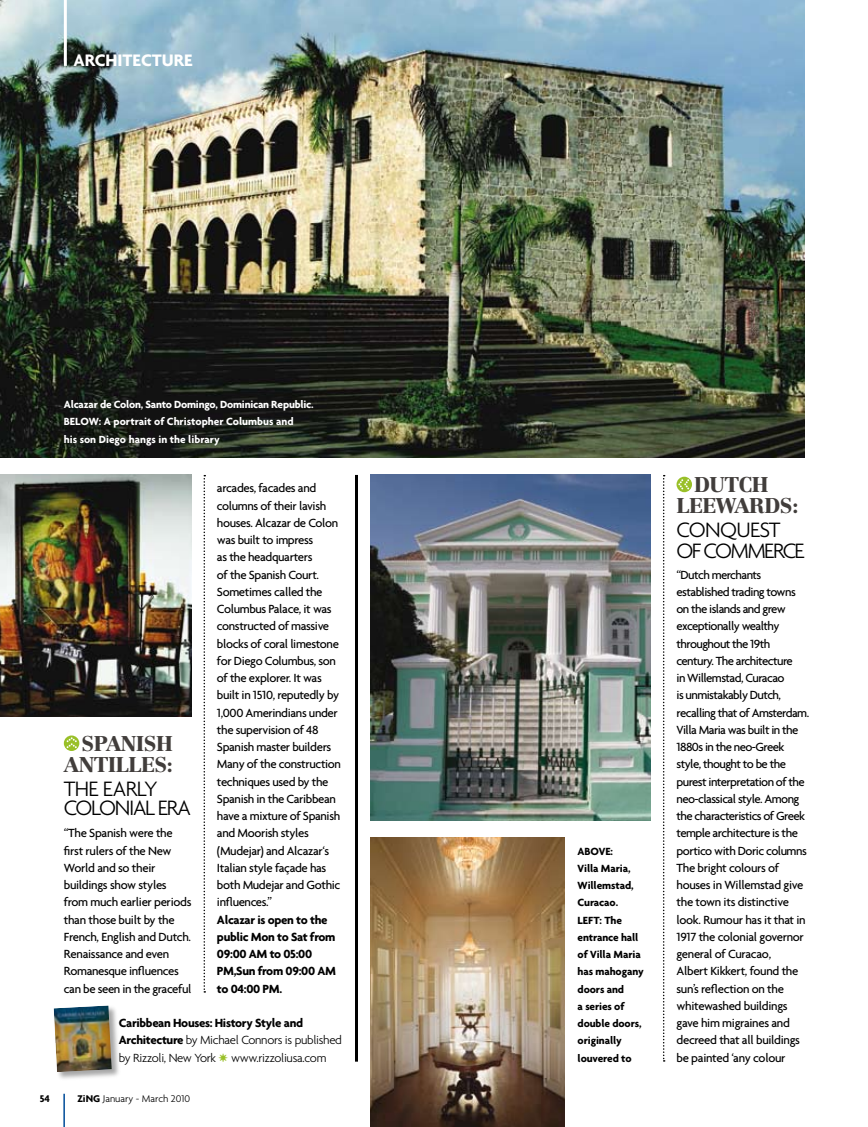
<style>
.page{position:relative;width:868px;height:1127px;background:#fff}
.page>*{position:absolute;margin:0;border:0;box-sizing:border-box;transform-origin:0 0}
.t1{font:300 22.5px/19.5px "Agenda";letter-spacing:-.06em;color:#000}
.t2{font:900 21px/21px "Centennial";letter-spacing:-.03em;color:#413d3b;text-align:right}
.t3{font:700 18px "Agenda";color:#fff}
.t4{font:500 12.75px/17.2px "Agenda";letter-spacing:-.03em;color:#000}
.t5{font:300 12.75px/17.2px "Agenda";letter-spacing:-.025em;color:#000}
.t6{font:700 12.75px/17.2px "Agenda";letter-spacing:-.025em;color:#000}
.t7{font:700 11.25px/17.2px "Agenda";letter-spacing:-.01em;color:#000}
.t8{font:700 11.25px/17.2px "Agenda";letter-spacing:-.02em;color:#fff}
.t9{font:300 10.5px "Agenda";color:#000}
.t10{font:700 10.5px "Agenda";color:#000}
.s1{font-weight:700}
.s2{font-family:"Monotype Sorts";font-weight:400;font-size:12px;color:#99c028}
</style>
<div class="page">
<img style="left:0;top:0;width:804px;height:458px">
<hr style="left:63px;top:1094px;width:2px;height:33px;background:#004c99">
<hr style="left:64px;top:0;width:3px;height:66px;background:#fff">
<img style="left:370px;top:475px;width:281px;height:345px">
<img style="left:370px;top:837px;width:194px;height:290px">
<img style="left:0;top:474px;width:191px;height:242px">
<hr style="left:355px;top:475px;width:3px;height:586px;background:#000">
<svg style="left:203px;top:475px;width:2px;height:517px"></svg>
<svg style="left:64px;top:735px;width:15px;height:16px"></svg>
<svg style="left:67px;top:737px;width:10px;height:11px"></svg>
<svg style="left:676px;top:477px;width:16px;height:15px"></svg>
<svg style="left:678px;top:479px;width:11px;height:10px"></svg>
<svg style="left:663px;top:475px;width:1px;height:586px"></svg>
<div style="left:53px;top:1004px;width:68px;height:77px;background:#000;opacity:.35"></div>
<img style="left:54px;top:1005px;width:58px;height:67px">
<h3 class="t3" style="left:73px;top:49px;width:11px">ARCHITECTURE</h3>
<p class="t8" style="left:64px;top:396px;width:251px">Alcazar de Colon, Santo Domingo, Dominican Republic.<br>BELOW: A portrait of Christopher Columbus and<br>his son Diego hangs in the library</p>
<h2 class="t2" style="left:64px;top:732px;width:111px">SPANISH<br>ANTILLES:</h2>
<h1 class="t1" style="left:64px;top:778px;width:95px">THE EARLY<br>COLONI</h1>
<h1 class="t1" style="left:133px;top:798px;width:59px">AL ERA</h1>
<p class="t4" style="left:64px;top:824px;width:129px">“The Spanish were the first rulers of the New<br>World and so their buildings show styles from much earlier periods than those built by the<br>French, English and Dutch.<br>Renaissance and even<br>Romanesque influences can be seen in the graceful</p>
<p class="t4" style="left:217px;top:479px;width:125px">arcades, facades and columns of their lavish houses. Alcazar de Colon was built to impress<br>as the headquarters<br>of the Spanish Court.<br>Sometimes called the<br>Columbus Palace, it was constructed of massive blocks of coral limestone for Diego Columbus, son of the explorer. It was built in 1510, reputedly by<br>1,000 Amerindians under the supervision of 48<br>Spanish master builders<br>Many of the construction techniques used by the<br>Spanish in the Caribbean have a mixture of Spanish and Moorish styles (Mudejar) and Alcazar‘s<br>Italian style façade has both Mudejar and Gothic influences.”</p>
<p class="t6" style="left:217px;top:910px;width:120px">Alcazar is open to the public Mon to Sat from<br>09:00 AM to 05:00<br>PM,Sun from 09:00 AM to 04:00 PM.</p>
<p class="t5" style="left:119px;top:1014px;width:224px"><span class="s1">Caribbean Houses: History Style and<br>Architecture</span> by Michael Connors is published by Rizzoli, New York <span class="s2">y</span> www.rizzoliusa.com</p>
<p class="t10" style="left:40px;top:1092px;width:12px">54</p>
<p class="t9" style="left:77px;top:1092px;width:114px"><span class="s1">ZiNG</span> January - March 2010</p>
<p class="t7" style="left:577px;top:842px;width:8px">ABO</p>
<p class="t7" style="left:577px;top:842px;width:68px;text-indent:21px">VE:<br>Villa Maria,<br>Willemstad,<br>Curacao.<br>LEFT: The entrance hall of Villa Maria has mahogany doors and<br>a series of double doors, originally louvered to</p>
<h2 class="t2" style="left:676px;top:474px;width:124px;text-align:center">DUTCH<br>LEEWARDS:</h2>
<h1 class="t1" style="left:676px;top:519px;width:128px;line-height:21px">CON QUEST<br>OF COMMERCE</h1>
<p class="t4" style="left:676px;top:565px;width:134px">“Dutch merchants established trading towns on the islands and grew exceptionally wealthy throughout the 19th century. The architecture<br>in Willemstad, Curacao<br>is unmistakably Dutch, recalling that of Amsterdam.<br>Villa Maria was built in the<br>1880s in the neo-Greek style, thought to be the purest interpretation of the neo-classical style. Among the characteristics of Greek temple architecture is the portico with Doric columns<br>The bright colours of houses in Willemstad give the town its distinctive look. Rumour has it that in<br>1917 the colonial governor general of Curacao,<br>Albert Kikkert, found the sun’s reflection on the whitewashed buildings gave him migraines and decreed that all buildings be painted ‘any colour</p>
</div>
